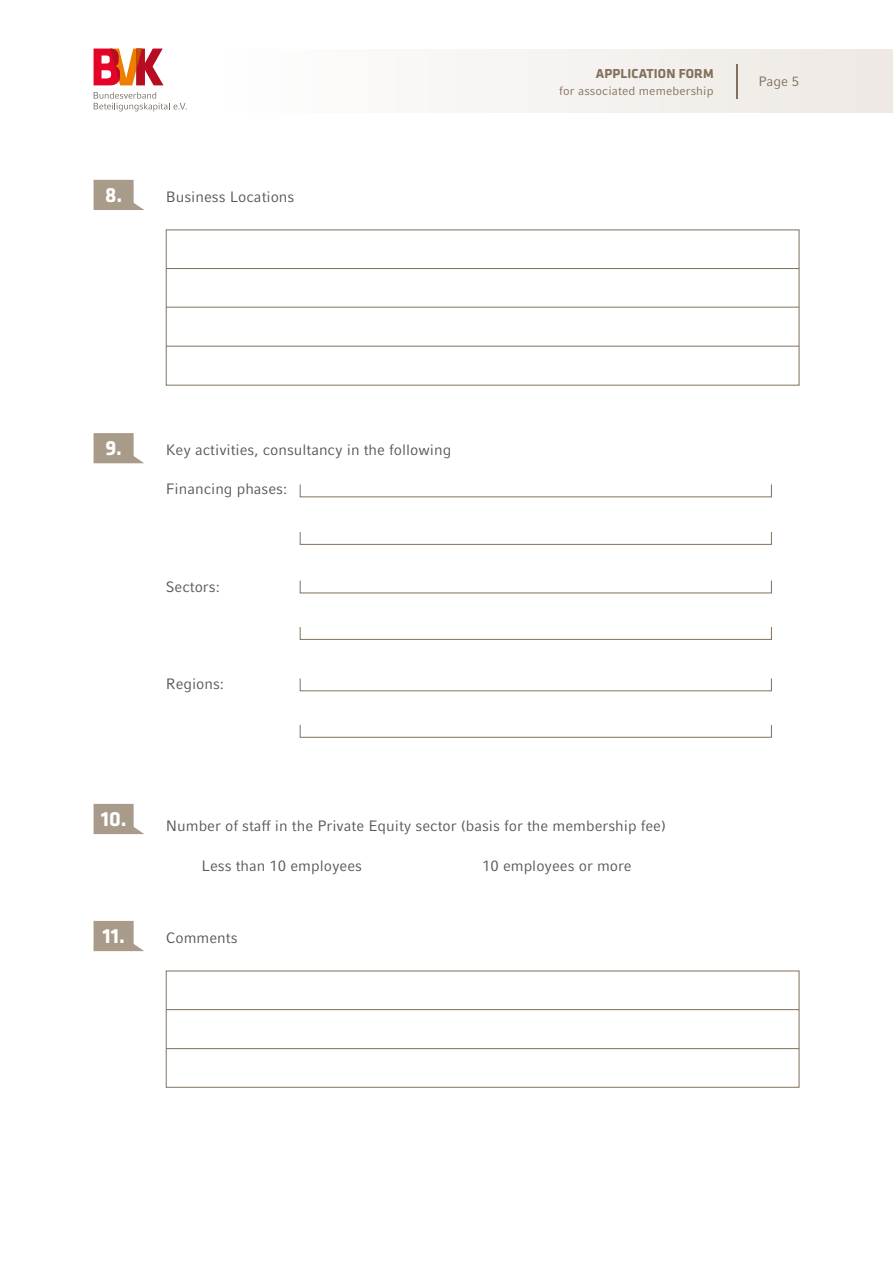
<style>
.page{position:relative;width:893px;height:1263px;background:#fff}
.page>*{position:absolute;margin:0;border:0;box-sizing:border-box;transform-origin:0 0}
.t1{font:700 21.3px "Klavika Basic";color:#fff}
.t2{font:15px "Compatil Fact LT Pro";color:#575756}
.t3{font:700 13.5px "Klavika Basic";letter-spacing:.01em;color:#80715d}
.t4{font:13.5px "Compatil Fact LT Pro";color:#80715d}
.t5{font:12px "Compatil Fact LT Pro";letter-spacing:.01em;color:#80715d}
.s1{font-family:"Klavika Basic";font-weight:700;font-size:21.3px;color:#fff}
</style>
<div class="page">
<div style="left:224px;top:49px;width:669px;height:63px;background:linear-gradient(to right,#fefefe,#ede8e3)"></div>
<hr style="left:737px;top:65px;width:1px;height:34px;background:#80715d">
<svg style="left:94px;top:92px;width:93px;height:19px"></svg>
<svg style="left:94px;top:49px;width:70px;height:36px"></svg>
<svg style="left:94px;top:180px;width:50px;height:30px"></svg>
<svg style="left:94px;top:433px;width:50px;height:30px"></svg>
<svg style="left:94px;top:804px;width:50px;height:30px"></svg>
<svg style="left:94px;top:921px;width:50px;height:30px"></svg>
<div style="left:166px;top:971px;width:633px;height:117px;border:1px solid #80715d"></div>
<hr style="left:166px;top:1009px;width:633px;height:1px;background:#80715d">
<hr style="left:166px;top:1048px;width:633px;height:1px;background:#80715d">
<div style="left:166px;top:230px;width:633px;height:156px;border:1px solid #80715d"></div>
<hr style="left:166px;top:268px;width:633px;height:1px;background:#80715d">
<hr style="left:166px;top:307px;width:633px;height:1px;background:#80715d">
<hr style="left:166px;top:346px;width:633px;height:1px;background:#80715d">
<div style="left:300px;top:532px;width:472px;height:13px;border:1px solid #80715d"></div>
<div style="left:300px;top:627px;width:472px;height:13px;border:1px solid #80715d"></div>
<div style="left:300px;top:724px;width:472px;height:14px;border:1px solid #80715d"></div>
<div style="left:300px;top:678px;width:472px;height:13px;border:1px solid #80715d"></div>
<h1 class="t1" style="left:105px;top:180px;width:19px">8.</h1>
<p class="t2" style="left:166px;top:188px;width:130px">Business Locations</p>
<p class="t3" style="left:596px;top:64px;width:119px">APPLICATION FORM</p>
<p class="t5" style="left:559px;top:84px;width:156px">for associated memebership</p>
<p class="t4" style="left:759px;top:73px;width:42px">Page 5</p>
<h1 class="t1" style="left:105px;top:433px;width:18px">9.</h1>
<p class="t2" style="left:166px;top:441px;width:287px">Key activities, consultancy in the following</p>
<p class="t2" style="left:166px;top:480px;width:123px">Financing phases:</p>
<p class="t2" style="left:166px;top:578px;width:56px">Sectors:</p>
<p class="t2" style="left:166px;top:675px;width:60px">Regions:</p>
<h1 class="t1" style="left:101px;top:804px;width:27px">10.</h1>
<p class="t2" style="left:166px;top:817px;width:502px">Number of staff in the Private Equity sector (basis for the membership fee)</p>
<p class="t2" style="left:202px;top:857px;width:162px">Less than 10 employees</p>
<p class="t2" style="left:482px;top:857px;width:151px">10 employees or more</p>
<p class="t2" style="left:102px;top:929px;width:137px"><span class="s1">11.</span> Comments</p>
</div>
